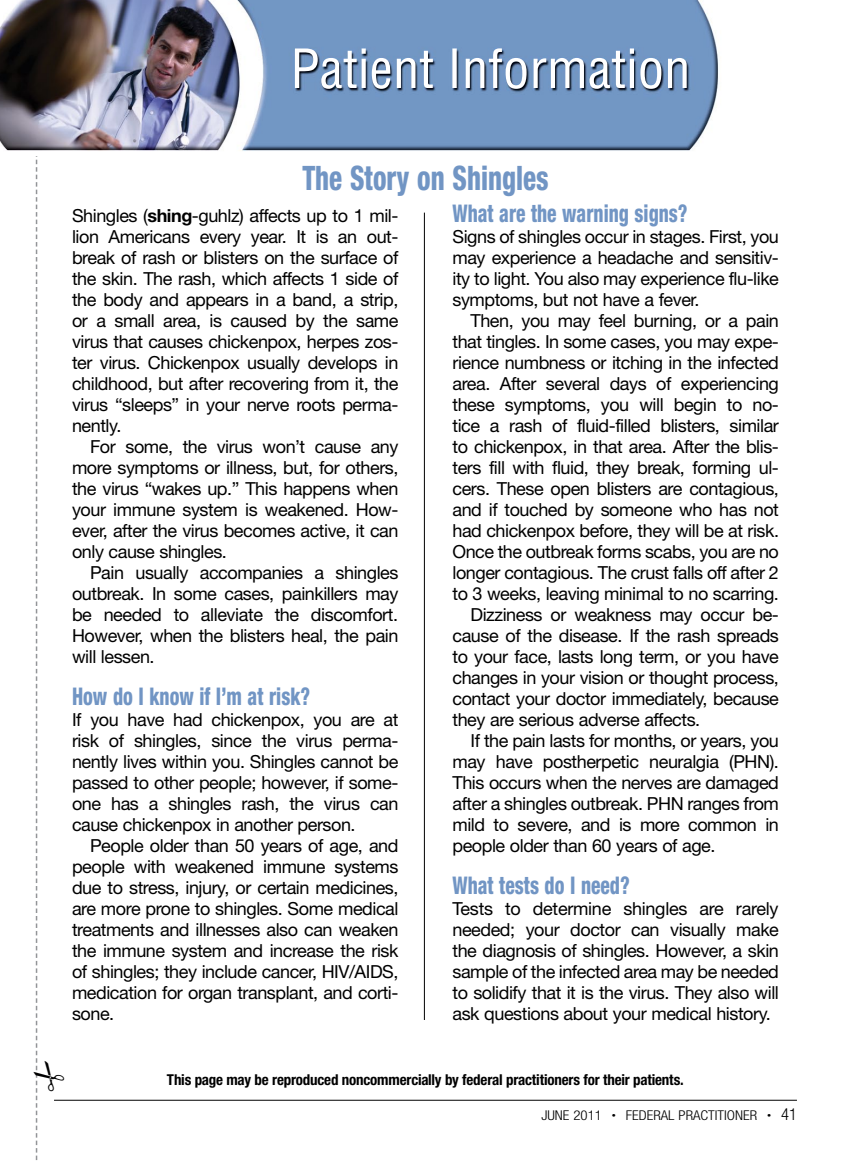
<style>
.page{position:relative;width:851px;height:1161px;background:#fff}
.page>*{position:absolute;margin:0;border:0;box-sizing:border-box;transform-origin:0 0}
.new_h1{font:800 condensed 33.75px "Helvetica Neue LT Std";color:#7195c4;scale:.8 1}
.t1{font:800 condensed 24.3px "Helvetica Neue LT Std";color:#7195c4;scale:.8 1}
.t1-2{font:18px/21px "Helvetica Neue LT Std";letter-spacing:-.025em;color:#000;text-align:justify}
.t2{font:18px/21px "Helvetica Neue LT Std";letter-spacing:-.025em;color:#000;text-align:justify}
.None-2{font:700 condensed 15px "Helvetica Neue LT Std";letter-spacing:-.015em;color:#000}
.t3{font:300 condensed 13.5px "Helvetica Neue LT Std";color:#000;scale:1.1 1}
.s1{font-weight:700}
.s2{font-size:7.5px}
.s3{font-size:16.5px}
</style>
<div class="page">
<hr style="left:54px;top:1100px;width:742px;height:1px;background:#000">
<hr style="left:424px;top:213px;width:1px;height:807px;background:#000">
<img style="left:0;top:0;width:718px;height:151px">
<img style="left:295px;top:48px;width:391px;height:41px">
<svg style="left:32px;top:0;width:33px;height:1161px"></svg>
<p class="new_h1" style="left:302px;top:157px;width:309px">The Story on Shingles</p>
<p class="t2" style="left:72px;top:205px;width:328px">Shingles (<span class="s1">shing</span>-guhlz) affects up to 1 mil&shy;lion Americans every year. It is an out&shy;break of rash or blisters on the surface of the skin. The rash, which affects 1 side of the body and appears in a band, a strip, or a small area, is caused by the same virus that causes chickenpox, herpes zos&shy;ter virus. Chickenpox usually develops in childhood, but after recovering from it, the virus “sleeps” in your nerve roots perma&shy;nently.</p>
<p class="t1-2" style="left:72px;top:436px;width:328px;text-indent:18px">For some, the virus won’t cause any more symptoms or illness, but, for others, the virus “wakes up.” This happens when your immune system is weakened. How&shy;ever, after the virus becomes active, it can only cause shingles.</p>
<p class="t1-2" style="left:72px;top:562px;width:328px;text-indent:18px">Pain usually accompanies a shingles outbreak. In some cases, painkillers may be needed to alleviate the discomfort.<br>However, when the blisters heal, the pain will lessen.</p>
<p class="t1" style="left:72px;top:681px;width:299px">How do I know if I’m at risk?</p>
<p class="t2" style="left:72px;top:709px;width:328px">If you have had chickenpox, you are at risk of shingles, since the virus perma&shy;nently lives within you. Shingles cannot be passed to other people; however, if some&shy;one has a shingles rash, the virus can cause chickenpox in another person.</p>
<p class="t1-2" style="left:72px;top:835px;width:328px;text-indent:18px">People older than 50 years of age, and people with weakened immune systems due to stress, injury, or certain medicines, are more prone to shingles. Some medical treatments and illnesses also can weaken the immune system and increase the risk of shingles; they include cancer, HIV/AIDS, medication for organ transplant, and corti&shy;sone.</p>
<p class="t1" style="left:452px;top:198px;width:295px">What are the warning signs?</p>
<p class="t2" style="left:452px;top:226px;width:328px">Signs of shingles occur in stages. First, you may experience a headache and sensitiv&shy;ity to light. You also may experience flu-like symptoms, but not have a fever.</p>
<p class="t1-2" style="left:452px;top:310px;width:328px;text-indent:18px">Then, you may feel burning, or a pain that tingles. In some cases, you may expe&shy;rience numbness or itching in the infected area. After several days of experiencing these symptoms, you will begin to no&shy;tice a rash of fluid-filled blisters, similar to chickenpox, in that area. After the blis&shy;ters fill with fluid, they break, forming ul&shy;cers. These open blisters are contagious, and if touched by someone who has not had chickenpox before, they will be at risk.<br>Once the outbreak forms scabs, you are no longer contagious. The crust falls off after 2 to 3 weeks, leaving minimal to no scarring.</p>
<p class="t1-2" style="left:452px;top:604px;width:328px;text-indent:18px">Dizziness or weakness may occur be&shy;cause of the disease. If the rash spreads to your face, lasts long term, or you have changes in your vision or thought process, contact your doctor immediately, because they are serious adverse affects.</p>
<p class="t1-2" style="left:452px;top:730px;width:328px;text-indent:18px">If the pain lasts for months, or years, you may have postherpetic neuralgia (PHN).<br>This occurs when the nerves are damaged after a shingles outbreak. PHN ranges from mild to severe, and is more common in people older than 60 years of age.</p>
<p class="t1" style="left:452px;top:870px;width:223px">What tests do I need?</p>
<p class="t2" style="left:452px;top:898px;width:328px">Tests to determine shingles are rarely needed; your doctor can visually make the diagnosis of shingles. However, a skin sample of the infected area may be needed to solidify that it is the virus. They also will ask questions about your medical history.</p>
<p class="None-2" style="left:167px;top:1070px;width:518px">This page may be reproduced noncommercially by federal practitioners for their patients.</p>
<p class="t3" style="left:541px;top:1107px;width:234px">JUNE 2011 <span class="s2">•</span> FEDERAL PRACTITIONER <span class="s2">•</span> <span class="s3">41</span></p>
</div>
